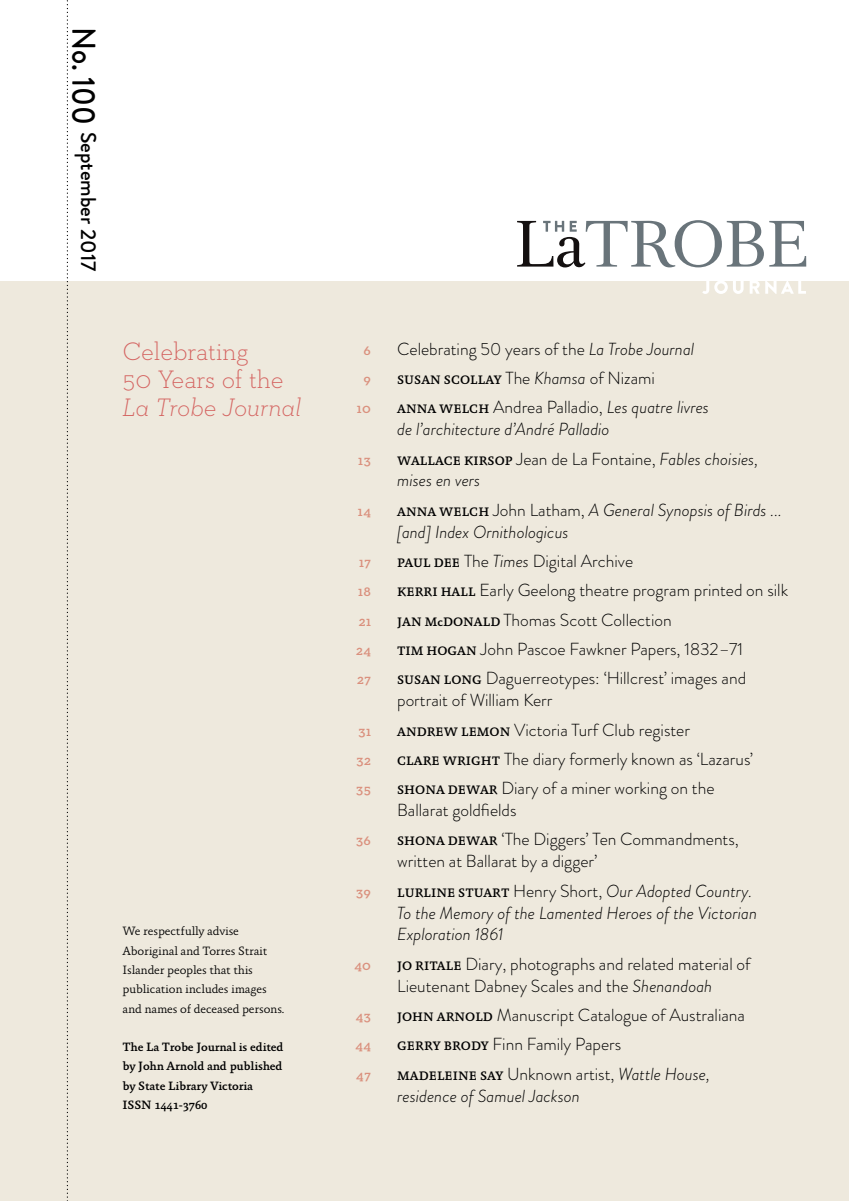
<style>
.page{position:relative;width:849px;height:1201px;background:#fff}
.page>*{position:absolute;margin:0;border:0;box-sizing:border-box;transform-origin:0 0}
.t1{font:300 25.72px/28px "Neutraface Slab Text";letter-spacing:-.005em;color:#d46360}
.t2{font:italic 300 25.72px "Neutraface Slab Text";letter-spacing:-.005em;color:#d46360}
.t3{font:500 21.35px "Brandon Grotesque";color:#000}
.t4{font:300 17.5px/21.9px "Brandon Grotesque";color:#000}
.t5{font:italic 300 17.5px/21.9px "Brandon Grotesque";color:#000}
.t6{font:600 14px "Neutraface Slab Text";letter-spacing:.03em;color:#da907d}
.t7{font:500 12.42px "Absara";color:#000}
.t8{font:300 12.25px/19.2px "Absara";letter-spacing:-.01em;color:#000}
.t9{font:500 12.25px/19.2px "Absara";letter-spacing:-.01em;color:#000}
.s1{font-size:32.73px}
.s2{font-style:italic}
.s3{font-family:"Brandon Grotesque";font-weight:300;font-size:17.5px}
.s4{font-family:"Brandon Grotesque";font-weight:300;font-style:italic;font-size:17.5px}
.s5{font-family:"Absara";font-weight:500;font-style:normal;font-size:12.42px}
.s6{font-style:normal}
.s7{font-family:"Absara";font-weight:500;font-size:12.42px}
</style>
<div class="page">
<div style="left:0;top:281px;width:848px;height:919px;background:#eee9dd"></div>
<svg style="left:67px;top:0;width:1px;height:1201px"></svg>
<svg style="left:702px;top:281px;width:103px;height:13px"></svg>
<svg style="left:517px;top:220px;width:289px;height:47px"></svg>
<p class="t3" style="left:103px;top:27px;width:245px;rotate:90deg"><span class="s1">No. 100</span> September 2017</p>
<h1 class="t1" style="left:122px;top:337px;width:163px">Celebrating<br>50 Years of the</h1>
<h1 class="t2" style="left:122px;top:391px;width:180px">La Trobe Journal</h1>
<p class="t8" style="left:122px;top:922px;width:163px">We respectfully advise<br>Aboriginal and Torres Strait<br>Islander peoples that this publication includes images and names of deceased persons.</p>
<p class="t9" style="left:122px;top:1037px;width:163px">The La Trobe Journal is edited by John Arnold and published by State Library Victoria<br>ISSN 1441-3760</p>
<p class="t6" style="left:363px;top:341px;width:9px">6</p>
<p class="t4" style="left:397px;top:338px;width:298px">Celebrating 50 years of the <span class="s2">La Trobe Journal</span></p>
<p class="t6" style="left:363px;top:370px;width:9px">9</p>
<p class="t7" style="left:397px;top:373px;width:259px">SUSAN SCOLLAY <span class="s3">The</span> <span class="s4">Khamsa</span> <span class="s3">of Nizami</span></p>
<p class="t6" style="left:357px;top:400px;width:16px">10</p>
<p class="t5" style="left:397px;top:396px;width:313px"><span class="s5">ANNA WELCH</span> <span class="s6">Andrea Palladio,</span> Les quatre livres de l’architecture d’André Palladio</p>
<p class="t6" style="left:358px;top:451px;width:14px">13</p>
<p class="t5" style="left:397px;top:448px;width:362px"><span class="s5">WALLACE KIRSOP</span> <span class="s6">Jean de La Fontaine,</span> Fables choisies, mises en vers</p>
<p class="t6" style="left:358px;top:502px;width:15px">14</p>
<p class="t5" style="left:397px;top:499px;width:386px"><span class="s5">ANNA WELCH</span> <span class="s6">John Latham,</span> A General Synopsis of Birds ... [and] Index Ornithologicus</p>
<p class="t6" style="left:359px;top:553px;width:13px">17</p>
<p class="t4" style="left:397px;top:550px;width:237px"><span class="s7">PAUL DEE</span> The <span class="s2">Times</span> Digital Archive</p>
<p class="t6" style="left:358px;top:583px;width:14px">18</p>
<p class="t4" style="left:397px;top:579px;width:392px"><span class="s7">KERRI HALL</span> Early Geelong theatre program printed on silk</p>
<p class="t6" style="left:358px;top:612px;width:14px">21</p>
<p class="t4" style="left:397px;top:609px;width:276px"><span class="s7">JAN McDONALD</span> Thomas Scott Collection</p>
<p class="t6" style="left:356px;top:641px;width:16px">24</p>
<p class="t4" style="left:397px;top:638px;width:347px"><span class="s7">TIM HOGAN</span> John Pascoe Fawkner Papers, 1832–71</p>
<p class="t6" style="left:357px;top:671px;width:15px">27</p>
<p class="t4" style="left:397px;top:667px;width:350px"><span class="s7">SUSAN LONG</span> Daguerreotypes: ‘Hillcrest’ images and portrait of William Kerr</p>
<p class="t6" style="left:358px;top:722px;width:14px">31</p>
<p class="t4" style="left:397px;top:718px;width:294px"><span class="s7">ANDREW LEMON</span> Victoria Turf Club register</p>
<p class="t6" style="left:356px;top:751px;width:16px">32</p>
<p class="t4" style="left:397px;top:748px;width:357px"><span class="s7">CLARE WRIGHT</span> The diary formerly known as ‘Lazarus’</p>
<p class="t6" style="left:356px;top:780px;width:16px">35</p>
<p class="t4" style="left:397px;top:777px;width:319px"><span class="s7">SHONA DEWAR</span> Diary of a miner working on the<br>Ballarat goldfields</p>
<p class="t6" style="left:356px;top:832px;width:16px">36</p>
<p class="t4" style="left:397px;top:828px;width:343px"><span class="s7">SHONA DEWAR</span> ‘The Diggers’ Ten Commandments, written at Ballarat by a digger’</p>
<p class="t6" style="left:356px;top:883px;width:17px">39</p>
<p class="t5" style="left:397px;top:879px;width:361px"><span class="s5">LURLINE STUART</span> <span class="s6">Henry Short,</span> Our Adopted Country.<br>To the Memory of the Lamented Heroes of the Victorian<br>Exploration 1861</p>
<p class="t6" style="left:354px;top:956px;width:18px">40</p>
<p class="t4" style="left:397px;top:952px;width:355px"><span class="s7">JO RITALE</span> Diary, photographs and related material of<br>Lieutenant Dabney Scales and the <span class="s2">Shenandoah</span></p>
<p class="t6" style="left:355px;top:1007px;width:17px">43</p>
<p class="t4" style="left:397px;top:1004px;width:349px"><span class="s7">JOHN ARNOLD</span> Manuscript Catalogue of Australiana</p>
<p class="t6" style="left:355px;top:1036px;width:17px">44</p>
<p class="t4" style="left:397px;top:1033px;width:225px"><span class="s7">GERRY BRODY</span> Finn Family Papers</p>
<p class="t6" style="left:356px;top:1066px;width:16px">47</p>
<p class="t5" style="left:397px;top:1062px;width:314px"><span class="s5">MADELEINE SAY</span> <span class="s6">Unknown artist,</span> Wattle House, residence of Samuel Jackson</p>
</div>
